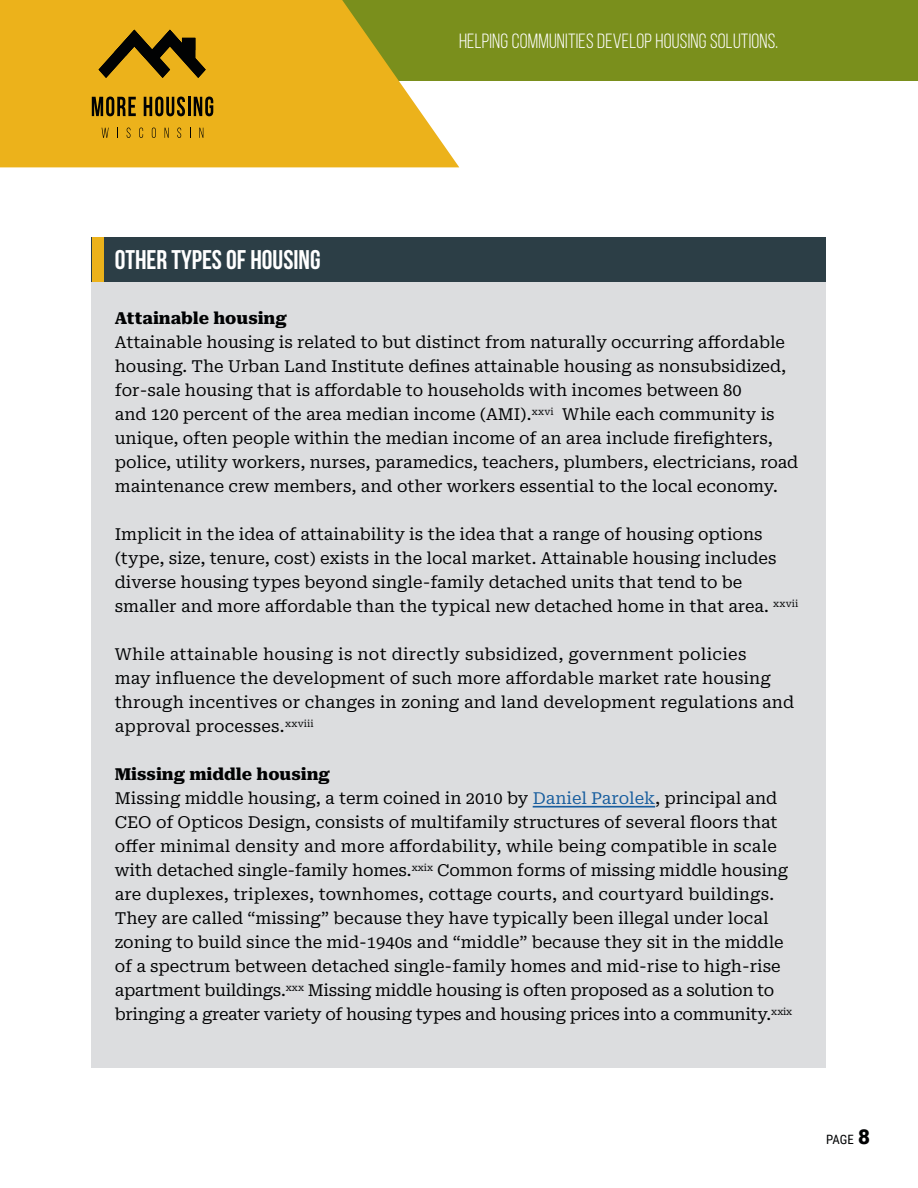
<style>
.page{position:relative;width:918px;height:1188px;background:#fff}
.page>*{position:absolute;margin:0;border:0;box-sizing:border-box;transform-origin:0 0}
.t1{font:700 27px "Bebas Neue";color:#fff}
.t2{font:20.55px "Bebas Neue";letter-spacing:.01em;color:#fff}
.t3{font:16.5px/24px "Roboto Serif";color:#010203}
.t4{font:800 16.5px "Roboto Serif";color:#010203}
.t5{font:12.9px "Roboto Condensed";color:#010203}
.s1{font-weight:800}
.s2{color:#175d9e}
.s3{font-family:"Roboto";font-weight:900;font-size:20.55px}
</style>
<div class="page">
<div style="left:92px;top:238px;width:734px;height:830px;background:#dcdddf"></div>
<div style="left:0;top:0;width:918px;height:81px;background:#7a8f1c"></div>
<svg style="left:0;top:0;width:459px;height:167px;background:#e1b124"></svg>
<hr style="left:533px;top:806px;width:122px;height:2px;background:#175d9e">
<div style="left:92px;top:238px;width:734px;height:44px;background:#2c3e46"></div>
<div style="left:92px;top:238px;width:11px;height:44px;background:#ecb21b"></div>
<svg style="left:92px;top:97px;width:44px;height:19px"></svg>
<svg style="left:144px;top:97px;width:41px;height:19px"></svg>
<hr style="left:188px;top:97px;width:3px;height:19px;background:#010203">
<svg style="left:194px;top:97px;width:19px;height:19px"></svg>
<svg style="left:102px;top:128px;width:7px;height:10px"></svg>
<svg style="left:127px;top:128px;width:4px;height:10px"></svg>
<svg style="left:139px;top:128px;width:4px;height:10px"></svg>
<svg style="left:152px;top:128px;width:4px;height:10px"></svg>
<svg style="left:165px;top:128px;width:4px;height:10px"></svg>
<svg style="left:177px;top:128px;width:4px;height:10px"></svg>
<svg style="left:199px;top:128px;width:4px;height:10px"></svg>
<svg style="left:99px;top:30px;width:107px;height:48px;background:#8c6a11"></svg>
<p class="t2" style="left:459px;top:30px;width:321px">HELPING COMMUNITIES DEVELOP HOUSING SOLUTIONS.</p>
<h1 class="t1" style="left:115px;top:244px;width:207px">OTHER TYPES OF HOUSING</h1>
<p class="t4" style="left:115px;top:305px;width:174px">Attainable housing</p>
<p class="t3" style="left:115px;top:329px;width:685px">Attainable housing is related to but distinct from naturally occurring affordable housing. The Urban Land Institute defines attainable housing as nonsubsidized, for-sale housing that is affordable to households with incomes between 80<br>and 120 percent of the area median income (AMI).<sup>xxvi</sup> While each community is unique, often people within the median income of an area include firefighters, police, utility workers, nurses, paramedics, teachers, plumbers, electricians, road maintenance crew members, and other workers essential to the local economy.</p>
<p class="t3" style="left:115px;top:521px;width:685px">Implicit in the idea of attainability is the idea that a range of housing options (type, size, tenure, cost) exists in the local market. Attainable housing includes diverse housing types beyond single-family detached units that tend to be smaller and more affordable than the typical new detached home in that area. <sup>xxvii</sup></p>
<p class="t3" style="left:115px;top:641px;width:681px">While attainable housing is not directly subsidized, government policies<br>may influence the development of such more affordable market rate housing through incentives or changes in zoning and land development regulations and approval processes.<sup>xxviii</sup></p>
<p class="t3" style="left:115px;top:761px;width:679px"><span class="s1">Missing middle housing<br></span>Missing middle housing, a term coined in 2010 by <span class="s2">Daniel Parolek</span>, principal and CEO of Opticos Design, consists of multifamily structures of several floors that offer minimal density and more affordability, while being compatible in scale with detached single-family homes.<sup>xxix</sup> Common forms of missing middle housing are duplexes, triplexes, townhomes, cottage courts, and courtyard buildings.<br>They are called “missing” because they have typically been illegal under local zoning to build since the mid-1940s and “middle” because they sit in the middle of a spectrum between detached single-family homes and mid-rise to high-rise apartment buildings.<sup>xxx</sup> Missing middle housing is often proposed as a solution to bringing a greater variety of housing types and housing prices into a community.<sup>xxix</sup></p>
<p class="t5" style="left:826px;top:1130px;width:45px">PAGE <span class="s3">8</span></p>
</div>
